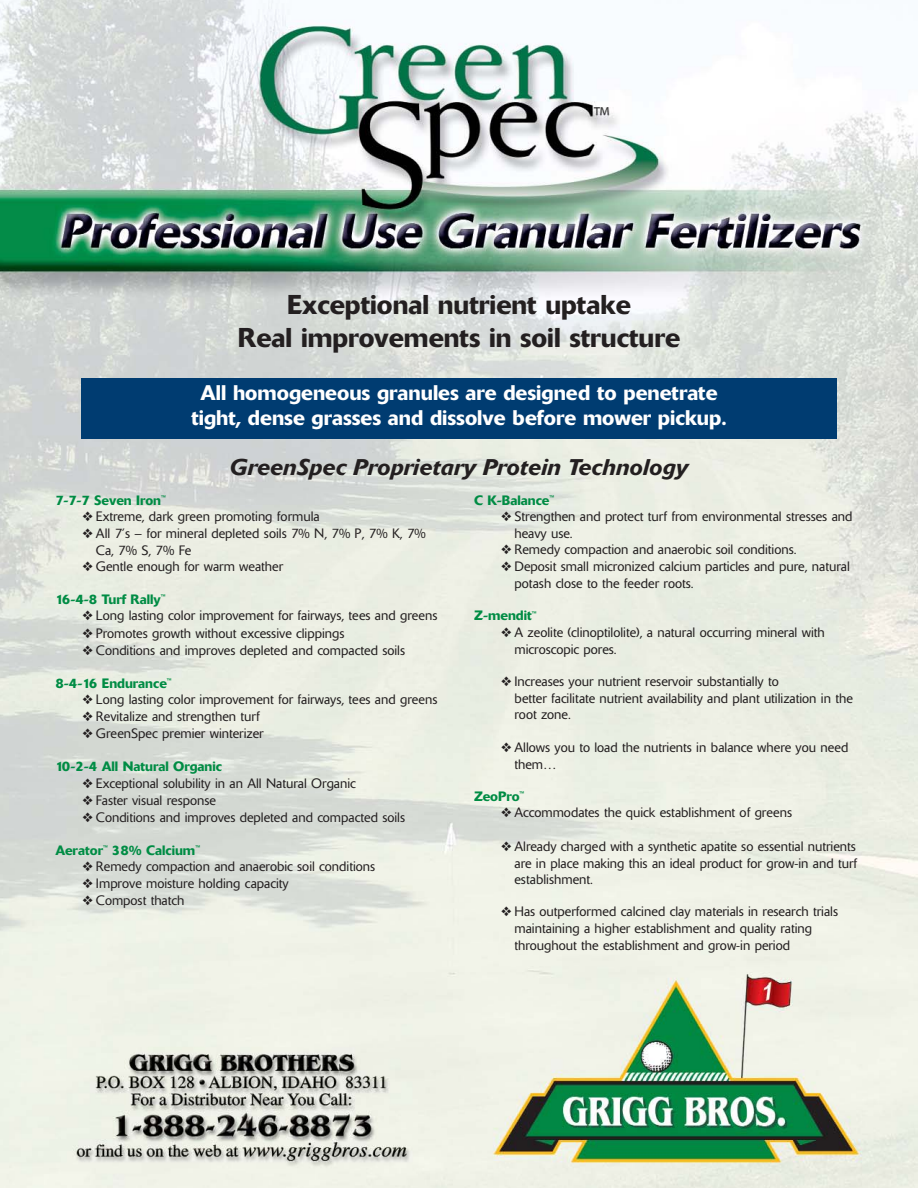
<style>
.page{position:relative;width:918px;height:1188px;background:#fff}
.page>*{position:absolute;margin:0;border:0;box-sizing:border-box;transform-origin:0 0}
.t1{font:500 27px/32.4px "Delta";color:#231f20;text-align:center}
.t2{font:italic 500 22.5px "Delta";color:#231f20}
.t3{font:500 21px/25.2px "Delta";color:#fff;text-align:center}
.t4{font:300 13.5px/16.6px "Delta";color:#231f20}
.t5{font:500 13.5px "Delta";color:#008c44}
</style>
<div class="page">
<img style="left:0;top:0;width:918px;height:1188px">
<div style="left:81px;top:378px;width:756px;height:61px;background:#003c71"></div>
<h1 class="t1" style="left:238px;top:291px;width:444px">Exceptional nutrient uptake<br>Real improvements in soil structure</h1>
<h3 class="t3" style="left:191px;top:382px;width:537px">All homogeneous granules are designed to penetrate tight, dense grasses and dissolve before mower pickup.</h3>
<h2 class="t2" style="left:229px;top:459px;width:461px">GreenSpec Proprietary Protein Technology</h2>
<p class="t5" style="left:55px;top:495px;width:112px">7-7-7 Seven Iron<sup>™</sup></p>
<p class="t4" style="left:82px;top:509px;width:239px">❖ Extreme, dark green promoting formula</p>
<p class="t4" style="left:96px;top:526px;width:331px;line-height:17.1px;text-indent:-14px">❖ All 7’s – for mineral depleted soils 7% N, 7% P, 7% K, 7%<br>Ca, 7% S, 7% Fe</p>
<p class="t4" style="left:82px;top:559px;width:202px">❖ Gentle enough for warm weather</p>
<p class="t5" style="left:55px;top:595px;width:112px">16-4-8 Turf Rally<sup>™</sup></p>
<p class="t4" style="left:82px;top:609px;width:356px">❖ Long lasting color improvement for fairways, tees and greens</p>
<p class="t4" style="left:82px;top:626px;width:264px">❖ Promotes growth without excessive clippings</p>
<p class="t4" style="left:82px;top:643px;width:324px">❖ Conditions and improves depleted and compacted soils</p>
<p class="t5" style="left:55px;top:678px;width:118px">8-4-16 Endurance<sup>™</sup></p>
<p class="t4" style="left:82px;top:692px;width:356px">❖ Long lasting color improvement for fairways, tees and greens</p>
<p class="t4" style="left:82px;top:709px;width:179px">❖ Revitalize and strengthen turf</p>
<p class="t4" style="left:82px;top:726px;width:183px">❖ GreenSpec premier winterizer</p>
<p class="t5" style="left:55px;top:762px;width:168px">10-2-4 All Natural Organic</p>
<p class="t4" style="left:82px;top:776px;width:275px">❖ Exceptional solubility in an All Natural Organic</p>
<p class="t4" style="left:82px;top:793px;width:135px">❖ Faster visual response</p>
<p class="t4" style="left:82px;top:810px;width:324px">❖ Conditions and improves depleted and compacted soils</p>
<p class="t5" style="left:55px;top:845px;width:146px">Aerator<sup>™</sup> 38% Calcium<sup>™</sup></p>
<p class="t4" style="left:82px;top:859px;width:294px">❖ Remedy compaction and anaerobic soil conditions</p>
<p class="t4" style="left:82px;top:876px;width:208px">❖ Improve moisture holding capacity</p>
<p class="t4" style="left:82px;top:894px;width:103px">❖ Compost thatch</p>
<p class="t5" style="left:474px;top:495px;width:82px">C K-Balance<sup>™</sup></p>
<p class="t4" style="left:514px;top:509px;width:339px;line-height:17.1px;text-indent:-14px">❖ Strengthen and protect turf from environmental stresses and heavy use.</p>
<p class="t4" style="left:501px;top:542px;width:297px">❖ Remedy compaction and anaerobic soil conditions.</p>
<p class="t4" style="left:514px;top:559px;width:337px;line-height:17.1px;text-indent:-14px">❖ Deposit small micronized calcium particles and pure, natural potash close to the feeder roots.</p>
<p class="t5" style="left:474px;top:611px;width:64px">Z-mendit<sup>™</sup></p>
<p class="t4" style="left:514px;top:625px;width:312px;line-height:17.1px;text-indent:-14px">❖ A zeolite (clinoptilolite), a natural occurring mineral with microscopic pores.</p>
<p class="t4" style="left:514px;top:674px;width:340px;text-indent:-14px">❖ Increases your nutrient reservoir substantially to<br>better facilitate nutrient availability and plant utilization in the root zone.</p>
<p class="t4" style="left:514px;top:740px;width:336px;line-height:17.1px;text-indent:-14px">❖ Allows you to load the nutrients in balance where you need them…</p>
<p class="t5" style="left:474px;top:792px;width:52px">ZeoPro<sup>™</sup></p>
<p class="t4" style="left:501px;top:806px;width:293px">❖ Accommodates the quick establishment of greens</p>
<p class="t4" style="left:514px;top:839px;width:344px;text-align:justify;text-indent:-14px">❖ Already charged with a synthetic apatite so essential nutrients are in place making this an ideal product for grow-in and turf establishment.</p>
<p class="t4" style="left:514px;top:905px;width:325px;text-indent:-14px">❖ Has outperformed calcined clay materials in research trials maintaining a higher establishment and quality rating throughout the establishment and grow-in period</p>
</div>
